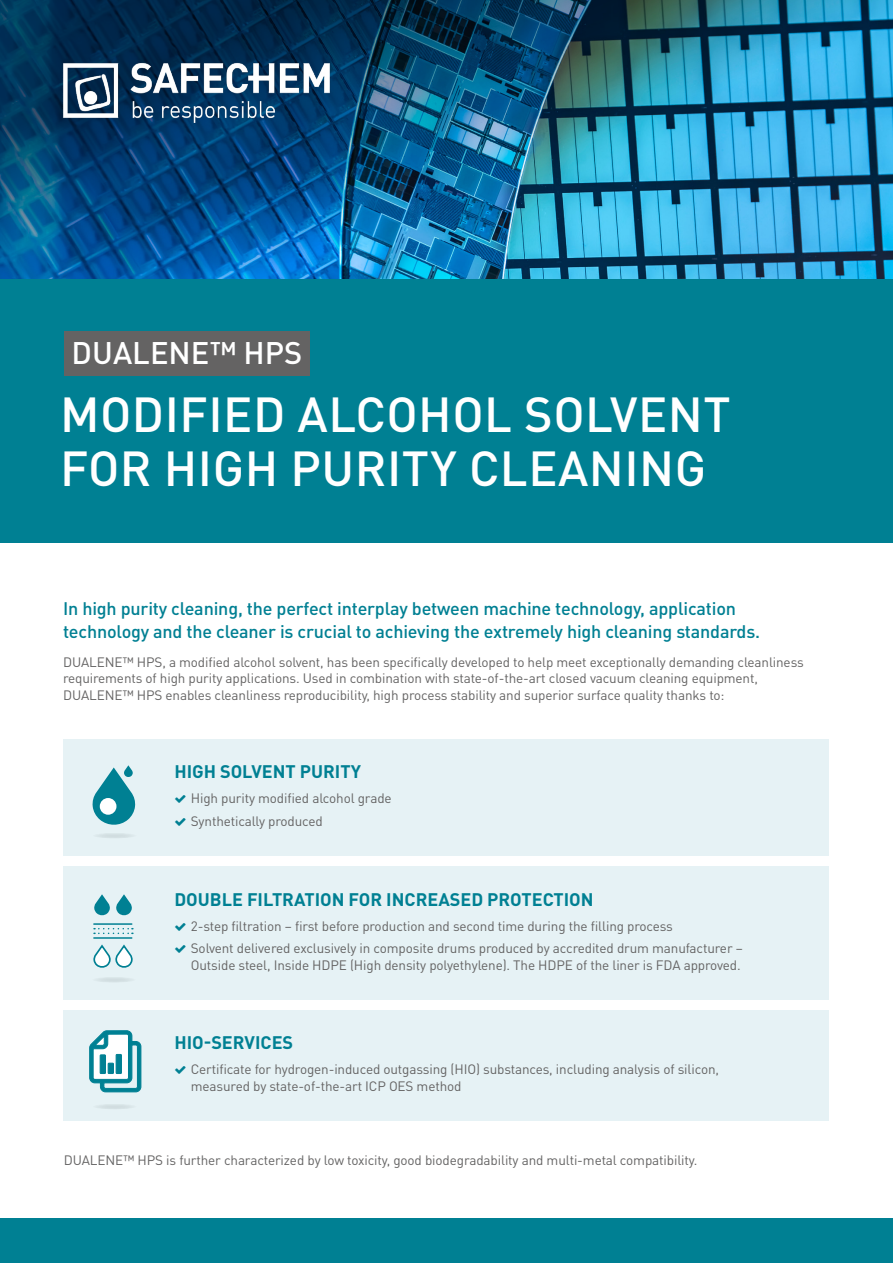
<style>
.page{position:relative;width:893px;height:1263px;background:#fff}
.page>*{position:absolute;margin:0;border:0;box-sizing:border-box;transform-origin:0 0}
.t1{font:500 48.6px/54.4px "DIN Pro";letter-spacing:.01em;color:#fff}
.t2{font:500 30.9px "DIN Pro";color:#fff}
.t3{font:500 18px/22.5px "DIN Pro";letter-spacing:-.01em;color:#008093}
.t4{font:700 18px "DIN Pro";color:#008093}
.t5{font:13.5px/16.5px "DIN Pro";letter-spacing:-.01em;color:#646363}
</style>
<div class="page">
<div style="left:0;top:1219px;width:893px;height:44px;background:#008093"></div>
<img style="left:0;top:0;width:893px;height:279px">
<img style="left:63px;top:63px;width:268px;height:60px">
<div style="left:0;top:279px;width:893px;height:264px;background:#008093"></div>
<div style="left:64px;top:331px;width:246px;height:45px;background:#646363"></div>
<div style="left:64px;top:1010px;width:765px;height:110px;background:#e6f2f5"></div>
<svg style="left:92px;top:1103px;width:45px;height:6px"></svg>
<svg style="left:89px;top:1030px;width:53px;height:62px"></svg>
<div style="left:64px;top:866px;width:765px;height:134px;background:#e6f2f5"></div>
<div style="left:92px;top:977px;width:44px;height:5px;background:#d5e1e4;border-radius:50%"></div>
<div style="left:64px;top:739px;width:765px;height:117px;background:#e6f2f5"></div>
<svg style="left:92px;top:765px;width:44px;height:60px"></svg>
<div style="left:100px;top:798px;width:16px;height:17px;background:#fff;border-radius:50%"></div>
<svg style="left:94px;top:894px;width:16px;height:22px"></svg>
<svg style="left:116px;top:894px;width:16px;height:22px"></svg>
<svg style="left:93px;top:944px;width:40px;height:24px"></svg>
<svg style="left:92px;top:833px;width:45px;height:5px"></svg>
<hr style="left:94px;top:923px;width:38px;height:2px;background:#008093">
<svg style="left:94px;top:928px;width:39px;height:6px"></svg>
<hr style="left:94px;top:937px;width:38px;height:2px;background:#008093">
<h2 class="t2" style="left:72px;top:332px;width:232px">DUALENE™ HPS</h2>
<h1 class="t1" style="left:60px;top:385px;width:672px">MODIFIED ALCOHOL SOLVENT<br>FOR HIGH PURITY CLEANING</h1>
<h3 class="t3" style="left:63px;top:597px;width:699px">In high purity cleaning, the perfect interplay between machine technology, application technology and the cleaner is crucial to achieving the extremely high cleaning standards.</h3>
<p class="t5" style="left:63px;top:653px;width:742px">DUALENE™ HPS, a modified alcohol solvent, has been specifically developed to help meet exceptionally demanding cleanliness requirements of high purity applications. Used in combination with state-of-the-art closed vacuum cleaning equipment,<br>DUALENE™ HPS enables cleanliness reproducibility, high process stability and superior surface quality thanks to:</p>
<h3 class="t4" style="left:174px;top:760px;width:188px">HIGH SOLVENT PURITY</h3>
<p class="t5" style="left:191px;top:786px;width:202px;line-height:23px">High purity modified alcohol grade<br>Synthetically produced</p>
<h3 class="t4" style="left:174px;top:887px;width:421px">DOUBLE FILTRATION FOR INCREASED PROTECTION</h3>
<p class="t5" style="left:191px;top:914px;width:553px;line-height:23px">2-step filtration – first before production and second time during the filling process<br>Solvent delivered exclusively in composite drums produced by accredited drum manufacturer –</p>
<p class="t5" style="left:191px;top:956px;width:551px">Outside steel, Inside HDPE (High density polyethylene). The HDPE of the liner is FDA approved.</p>
<h3 class="t4" style="left:174px;top:1030px;width:120px">HIO-SERVICES</h3>
<p class="t5" style="left:191px;top:1060px;width:530px">Certificate for hydrogen-induced outgassing (HIO) substances, including analysis of silicon, measured by state-of-the-art ICP OES method</p>
<p class="t5" style="left:64px;top:1151px;width:635px">DUALENE™ HPS is further characterized by low toxicity, good biodegradability and multi-metal compatibility.</p>
</div>
